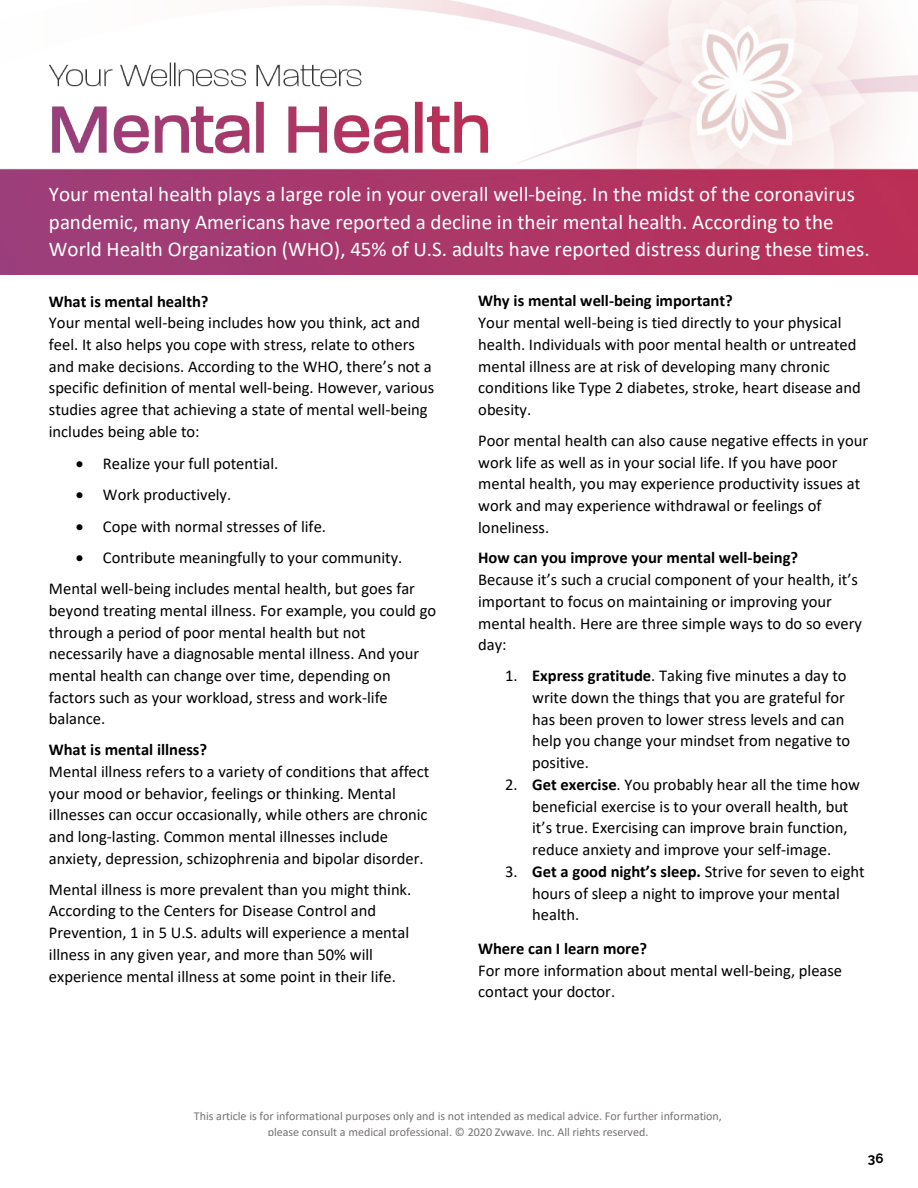
<style>
.page{position:relative;width:918px;height:1188px;background:#fff}
.page>*{position:absolute;margin:0;border:0;box-sizing:border-box;transform-origin:0 0}
.t1{font:21px/27.6px "Calibri";color:#fff}
.t2{font:16.5px/21.8px "Calibri";color:#000}
.t3{font:700 16.5px "Calibri";letter-spacing:-.005em;color:#000}
.t4{font:700 13.5px "Raleway";color:#000}
.t5{font:12px/15.9px "Calibri";letter-spacing:-.005em;color:#767171;text-align:center}
.s1{font-weight:700}
</style>
<div class="page">
<img style="left:0;top:0;width:918px;height:274px">
<p class="t1" style="left:49px;top:180px;width:822px">Your mental health plays a large role in your overall well-being. In the midst of the coronavirus pandemic, many Americans have reported a decline in their mental health. According to the<br>World Health Organization (WHO), 45% of U.S. adults have reported distress during these times.</p>
<p class="t3" style="left:49px;top:289px;width:161px">What is mental health?</p>
<p class="t2" style="left:49px;top:312px;width:387px">Your mental well-being includes how you think, act and feel. It also helps you cope with stress, relate to others and make decisions. According to the WHO, there’s not a specific definition of mental well-being. However, various studies agree that achieving a state of mental well-being includes being able to:</p>
<p class="t2" style="left:76px;top:452px;width:204px">• Realize your full potential.</p>
<p class="t2" style="left:76px;top:483px;width:157px">• Work productively.</p>
<p class="t2" style="left:76px;top:515px;width:252px">• Cope with normal stresses of life.</p>
<p class="t2" style="left:49px;top:542px;width:368px;line-height:30.8px;text-indent:27px">• Contribute meaningfully to your community.<br>Mental well-being includes mental health, but goes far</p>
<p class="t2" style="left:49px;top:599px;width:389px">beyond treating mental illness. For example, you could go through a period of poor mental health but not necessarily have a diagnosable mental illness. And your mental health can change over time, depending on factors such as your workload, stress and work-life balance.</p>
<p class="t3" style="left:49px;top:738px;width:160px">What is mental illness?</p>
<p class="t2" style="left:49px;top:760px;width:382px">Mental illness refers to a variety of conditions that affect your mood or behavior, feelings or thinking. Mental illnesses can occur occasionally, while others are chronic and long-lasting. Common mental illnesses include anxiety, depression, schizophrenia and bipolar disorder.</p>
<p class="t2" style="left:49px;top:878px;width:364px">Mental illness is more prevalent than you might think.<br>According to the Centers for Disease Control and Prevention, 1 in 5 U.S. adults will experience a mental illness in any given year, and more than 50% will experience mental illness at some point in their life.</p>
<p class="t3" style="left:478px;top:289px;width:256px">Why is mental well-being important?</p>
<p class="t2" style="left:478px;top:311px;width:384px">Your mental well-being is tied directly to your physical health. Individuals with poor mental health or untreated mental illness are at risk of developing many chronic conditions like Type 2 diabetes, stroke, heart disease and obesity.</p>
<p class="t2" style="left:478px;top:429px;width:392px">Poor mental health can also cause negative effects in your work life as well as in your social life. If you have poor mental health, you may experience productivity issues at work and may experience withdrawal or feelings of loneliness.</p>
<p class="t3" style="left:478px;top:546px;width:321px">How can you improve your mental well-being?</p>
<p class="t2" style="left:478px;top:568px;width:385px">Because it’s such a crucial component of your health, it’s important to focus on maintaining or improving your mental health. Here are three simple ways to do so every day:</p>
<p class="t2" style="left:532px;top:664px;width:320px;text-indent:-27px">1. <span class="s1">Express gratitude</span>. Taking five minutes a day to write down the things that you are grateful for has been proven to lower stress levels and can help you change your mindset from negative to positive.</p>
<p class="t2" style="left:532px;top:773px;width:329px;text-indent:-27px">2. <span class="s1">Get exercise</span>. You probably hear all the time how beneficial exercise is to your overall health, but it’s true. Exercising can improve brain function, reduce anxiety and improve your self-image.</p>
<p class="t2" style="left:532px;top:860px;width:334px;text-indent:-27px">3. <span class="s1">Get a good night’s sleep.</span> Strive for seven to eight hours of sleep a night to improve your mental health.</p>
<p class="t3" style="left:478px;top:937px;width:170px">Where can I learn more?</p>
<p class="t2" style="left:478px;top:959px;width:365px">For more information about mental well-being, please contact your doctor.</p>
<p class="t5" style="left:194px;top:1108px;width:530px">This article is for informational purposes only and is not intended as medical advice. For further information, please consult a medical professional. © 2020 Zywave, Inc. All rights reserved.</p>
<p class="t4" style="left:868px;top:1151px;width:17px">36</p>
</div>
